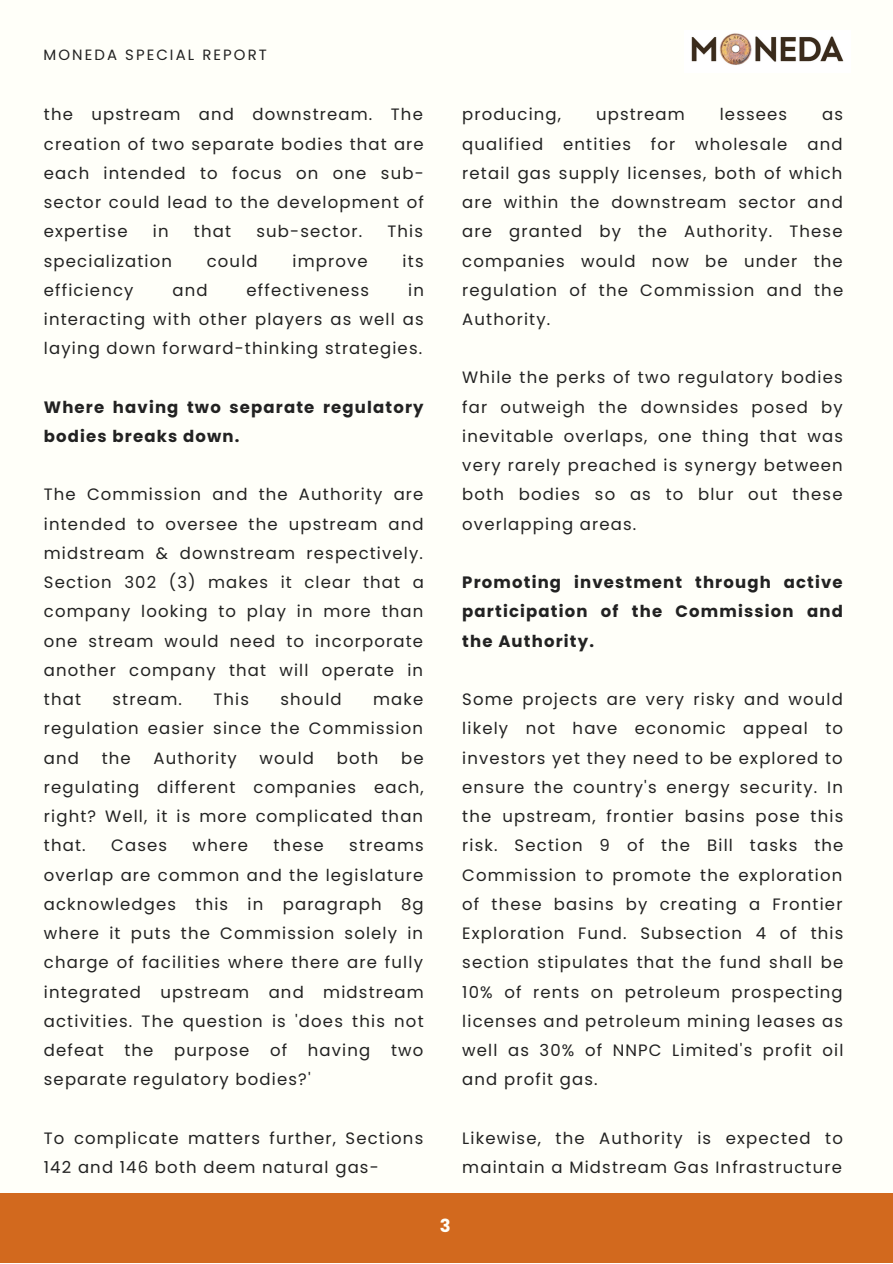
<style>
.page{position:relative;width:893px;height:1264px;background:#fff}
.page>*{position:absolute;margin:0;border:0;box-sizing:border-box;transform-origin:0 0}
.t1{font:700 18px "Poppins";color:#fffff9}
.t2{font:16.5px/29.2px "Poppins";letter-spacing:.07em;color:#222;text-align:justify}
.t3{font:700 16.5px/29.2px "Poppins";letter-spacing:.07em;color:#222}
.t4{font:14.85px "Poppins";letter-spacing:.14em;color:#222}
</style>
<div class="page">
<div style="left:0;top:0;width:892px;height:1262px;background:#fffff9"></div>
<img style="left:691px;top:33px;width:153px;height:32px">
<div style="left:0;top:1193px;width:892px;height:69px;background:#d2691e"></div>
<p class="t4" style="left:44px;top:45px;width:225px">MONEDA SPECIAL REPORT</p>
<p class="t2" style="left:44px;top:100px;width:381px">the upstream and downstream. The creation of two separate bodies that are each intended to focus on one sub&shy;sector could lead to the development of expertise</p>
<p class="t2" style="left:153px;top:217px;width:17px">in</p>
<p class="t2" style="left:194px;top:217px;width:39px">that</p>
<p class="t2" style="left:256px;top:217px;width:107px">sub-sector.</p>
<p class="t2" style="left:387px;top:217px;width:37px">This</p>
<p class="t2" style="left:44px;top:246px;width:130px">specialization</p>
<p class="t2" style="left:207px;top:246px;width:52px">could</p>
<p class="t2" style="left:292px;top:246px;width:77px">improve</p>
<p class="t2" style="left:402px;top:246px;width:22px">its</p>
<p class="t2" style="left:44px;top:275px;width:91px">efficiency</p>
<p class="t2" style="left:172px;top:275px;width:37px">and</p>
<p class="t2" style="left:246px;top:275px;width:124px">effectiveness</p>
<p class="t2" style="left:44px;top:275px;width:381px;text-indent:364px">in interacting with other players as well as laying down forward-thinking strategies.</p>
<p class="t3" style="left:44px;top:392px;width:381px">Where having two separate regulatory bodies breaks down.</p>
<p class="t2" style="left:44px;top:480px;width:381px">The Commission and the Authority are intended to oversee the upstream and midstream &amp; downstream respectively.<br>Section 302 (3) makes it clear that a company looking to play in more than one stream would need to incorporate another company that will operate in that</p>
<p class="t2" style="left:112px;top:684px;width:71px">stream.</p>
<p class="t2" style="left:213px;top:684px;width:37px">This</p>
<p class="t2" style="left:280px;top:684px;width:63px">should</p>
<p class="t2" style="left:44px;top:684px;width:381px;text-indent:329px">make regulation easier since the Commission and</p>
<p class="t2" style="left:102px;top:743px;width:31px">the</p>
<p class="t2" style="left:153px;top:743px;width:85px">Authority</p>
<p class="t2" style="left:259px;top:743px;width:56px">would</p>
<p class="t2" style="left:337px;top:743px;width:43px">both</p>
<p class="t2" style="left:44px;top:743px;width:381px;text-indent:357px">be regulating different companies each, right? Well, it is more complicated than that.</p>
<p class="t2" style="left:111px;top:831px;width:57px">Cases</p>
<p class="t2" style="left:193px;top:831px;width:57px">where</p>
<p class="t2" style="left:273px;top:831px;width:52px">these</p>
<p class="t2" style="left:44px;top:831px;width:381px;text-indent:305px">streams overlap are common and the legislature acknowledges this in paragraph 8g where it puts the Commission solely in charge of facilities where there are fully integrated upstream and midstream activities. The question is 'does this not defeat</p>
<p class="t2" style="left:124px;top:1035px;width:31px">the</p>
<p class="t2" style="left:174px;top:1035px;width:77px">purpose</p>
<p class="t2" style="left:270px;top:1035px;width:19px">of</p>
<p class="t2" style="left:308px;top:1035px;width:64px">having</p>
<p class="t2" style="left:391px;top:1035px;width:34px">two</p>
<p class="t2" style="left:44px;top:1064px;width:268px">separate regulatory bodies?'</p>
<p class="t2" style="left:44px;top:1123px;width:381px">To complicate matters further, Sections<br>142 and 146 both deem natural gas-</p>
<p class="t2" style="left:462px;top:100px;width:100px">producing,</p>
<p class="t2" style="left:596px;top:100px;width:90px">upstream</p>
<p class="t2" style="left:719px;top:100px;width:69px">lessees</p>
<p class="t2" style="left:462px;top:100px;width:382px;text-indent:360px">as qualified entities for wholesale and retail gas supply licenses, both of which are within the downstream sector and are granted by the Authority. These companies would now be under the regulation of the Commission and the Authority.</p>
<p class="t2" style="left:462px;top:363px;width:382px">While the perks of two regulatory bodies far outweigh the downsides posed by inevitable overlaps, one thing that was very rarely preached is synergy between both bodies so as to blur out these overlapping areas.</p>
<p class="t3" style="left:462px;top:567px;width:382px;text-align:justify">Promoting investment through active participation of the Commission and the Authority.</p>
<p class="t2" style="left:462px;top:684px;width:382px">Some projects are very risky and would likely not have economic appeal to investors yet they need to be explored to ensure the country's energy security. In the upstream, frontier basins pose this risk. Section 9 of the Bill tasks the Commission to promote the exploration of these basins by creating a Frontier Exploration Fund. Subsection 4 of this section stipulates that the fund shall be 10% of rents on petroleum prospecting licenses and petroleum mining leases as well as 30% of NNPC Limited's profit oil and profit gas.</p>
<p class="t2" style="left:462px;top:1123px;width:382px">Likewise, the Authority is expected to maintain a Midstream Gas Infrastructure</p>
<p class="t1" style="left:440px;top:1213px;width:12px">3</p>
</div>
